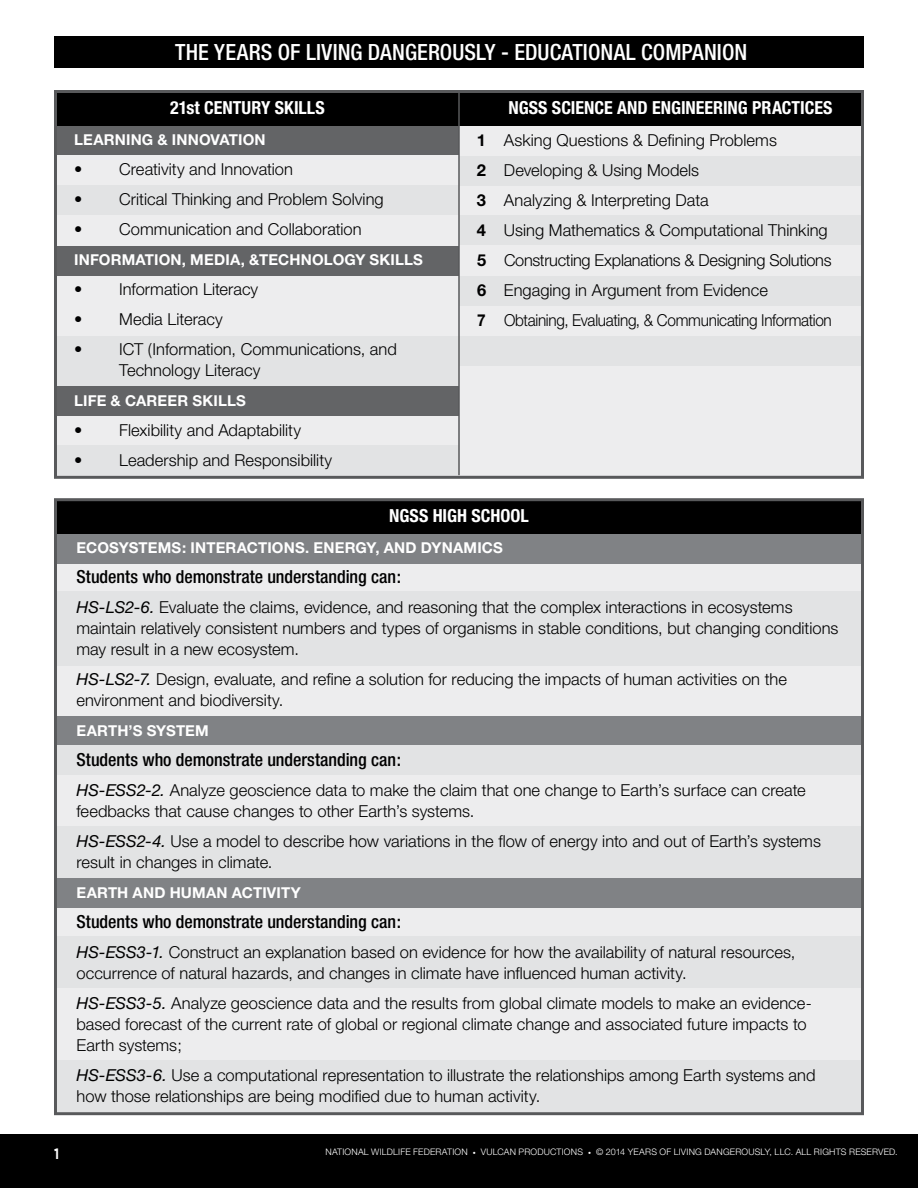
<style>
.page{position:relative;width:918px;height:1188px;background:#fff}
.page>*{position:absolute;margin:0;border:0;box-sizing:border-box;transform-origin:0 0}
.t1{font:500 condensed 22.35px "Helvetica Neue";color:#fff}
.t2{font:500 condensed 18px "Helvetica Neue";color:#000}
.t3{font:700 condensed 18px "Helvetica Neue";color:#fff}
.t4{font:300 16.5px/21px "Helvetica Neue";color:#000}
.t5{font:700 15px "Helvetica Neue";letter-spacing:.01em;color:#fff}
.t6{font:700 15px "Gotham";color:#fff;scale:.8 1}
.t7{font:300 9px "Helvetica Neue";letter-spacing:.02em;color:#fff}
.s1{font-weight:700}
.s2{font-weight:400;font-style:italic}
.s3{font-size:6px}
</style>
<div class="page">
<div style="left:54px;top:92px;width:810px;height:385px;background:#ededee"></div>
<div style="left:54px;top:500px;width:810px;height:612px;background:#ededee"></div>
<div style="left:54px;top:591px;width:810px;height:75px;background:#e2e3e4"></div>
<div style="left:54px;top:826px;width:810px;height:52px;background:#e2e3e4"></div>
<div style="left:54px;top:937px;width:810px;height:51px;background:#e2e3e4"></div>
<div style="left:54px;top:1060px;width:810px;height:52px;background:#e2e3e4"></div>
<div style="left:54px;top:716px;width:810px;height:30px;background:#808285"></div>
<div style="left:54px;top:745px;width:810px;height:30px;background:#e2e3e4"></div>
<div style="left:54px;top:878px;width:810px;height:30px;background:#808285"></div>
<div style="left:54px;top:534px;width:810px;height:30px;background:#808285"></div>
<div style="left:54px;top:185px;width:405px;height:30px;background:#e2e3e4"></div>
<div style="left:54px;top:446px;width:405px;height:30px;background:#e2e3e4"></div>
<div style="left:54px;top:336px;width:405px;height:50px;background:#e2e3e4"></div>
<div style="left:54px;top:246px;width:405px;height:30px;background:#636466"></div>
<div style="left:54px;top:125px;width:405px;height:30px;background:#636466"></div>
<div style="left:54px;top:386px;width:405px;height:30px;background:#636466"></div>
<div style="left:54px;top:91px;width:810px;height:34px;background:#000"></div>
<div style="left:459px;top:156px;width:405px;height:30px;background:#e2e3e4"></div>
<div style="left:459px;top:215px;width:405px;height:30px;background:#e2e3e4"></div>
<div style="left:459px;top:276px;width:405px;height:30px;background:#e2e3e4"></div>
<div style="left:459px;top:336px;width:405px;height:30px;background:#e2e3e4"></div>
<div style="left:54px;top:36px;width:810px;height:32px;background:#000"></div>
<div style="left:54px;top:500px;width:810px;height:34px;background:#000"></div>
<div style="left:54px;top:498px;width:810px;height:617px;border:3px solid #58595b"></div>
<div style="left:54px;top:90px;width:810px;height:389px;border:3px solid #58595b"></div>
<div style="left:0;top:1134px;width:918px;height:54px;background:#000"></div>
<hr style="left:458px;top:91px;width:2px;height:384px;background:#58595b">
<p class="t6" style="left:54px;top:1145px;width:8px">1</p>
<h1 class="t1" style="left:175px;top:38px;width:574px">THE YEARS OF LIVING DANGEROUSLY - EDUCATIONAL COMPANION</h1>
<p class="t3" style="left:170px;top:97px;width:156px">21st CENTURY SKILLS</p>
<p class="t5" style="left:74px;top:130px;width:193px">LEARNING &amp; INNOVATION</p>
<p class="t4" style="left:74px;top:158px;width:220px">• Creativity and Innovation</p>
<p class="t4" style="left:74px;top:188px;width:311px">• Critical Thinking and Problem Solving</p>
<p class="t4" style="left:74px;top:218px;width:289px">• Communication and Collaboration</p>
<p class="t5" style="left:74px;top:250px;width:350px">INFORMATION, MEDIA, &amp;TECHNOLOGY SKILLS</p>
<p class="t4" style="left:74px;top:278px;width:185px">• Information Literacy</p>
<p class="t4" style="left:74px;top:308px;width:150px">• Media Literacy</p>
<p class="t4" style="left:119px;top:338px;width:279px;text-indent:-45px">• ICT (Information, Communications, and<br>Technology Literacy</p>
<p class="t5" style="left:74px;top:391px;width:173px">LIFE &amp; CAREER SKILLS</p>
<p class="t4" style="left:74px;top:419px;width:228px">• Flexibility and Adaptability</p>
<p class="t4" style="left:74px;top:449px;width:259px">• Leadership and Responsibility</p>
<p class="t3" style="left:508px;top:97px;width:326px">NGSS SCIENCE AND ENGINEERING PRACTICES</p>
<p class="t4" style="left:477px;top:125px;width:356px;line-height:30px"><span class="s1">1</span> Asking Questions &amp; Defining Problems<br><span class="s1">2</span> Developing &amp; Using Models<br><span class="s1">3</span> Analyzing &amp; Interpreting Data<br><span class="s1">4</span> Using Mathematics &amp; Computational Thinking <span class="s1">5</span> Constructing Explanations &amp; Designing Solutions <span class="s1">6</span> Engaging in Argument from Evidence<br><span class="s1">7</span> Obtaining, Evaluating, &amp; Communicating Information</p>
<p class="t3" style="left:389px;top:505px;width:141px">NGSS HIGH SCHOOL</p>
<p class="t5" style="left:76px;top:539px;width:428px">ECOSYSTEMS: INTERACTIONS. ENERGY, AND DYNAMICS</p>
<p class="t2" style="left:76px;top:566px;width:326px">Students who demonstrate understanding can:</p>
<p class="t4" style="left:76px;top:597px;width:763px"><span class="s2">HS-LS2-6.</span> Evaluate the claims, evidence, and reasoning that the complex interactions in ecosystems maintain relatively consistent numbers and types of organisms in stable conditions, but changing conditions may result in a new ecosystem.</p>
<p class="t4" style="left:76px;top:669px;width:712px"><span class="s2">HS-LS2-7.</span> Design, evaluate, and refine a solution for reducing the impacts of human activities on the environment and biodiversity.</p>
<p class="t5" style="left:76px;top:722px;width:134px">EARTH’S SYSTEM</p>
<p class="t2" style="left:76px;top:749px;width:326px">Students who demonstrate understanding can:</p>
<p class="t4" style="left:76px;top:780px;width:731px"><span class="s2">HS-ESS2-2.</span> Analyze geoscience data to make the claim that one change to Earth’s surface can create feedbacks that cause changes to other Earth’s systems.</p>
<p class="t4" style="left:76px;top:831px;width:746px"><span class="s2">HS-ESS2-4.</span> Use a model to describe how variations in the flow of energy into and out of Earth’s systems result in changes in climate.</p>
<p class="t5" style="left:76px;top:884px;width:226px">EARTH AND HUMAN ACTIVITY</p>
<p class="t2" style="left:76px;top:911px;width:326px">Students who demonstrate understanding can:</p>
<p class="t4" style="left:76px;top:942px;width:720px"><span class="s2">HS-ESS3-1.</span> Construct an explanation based on evidence for how the availability of natural resources, occurrence of natural hazards, and changes in climate have influenced human activity.</p>
<p class="t4" style="left:76px;top:993px;width:737px"><span class="s2">HS-ESS3-5.</span> Analyze geoscience data and the results from global climate models to make an evidence&shy;based forecast of the current rate of global or regional climate change and associated future impacts to<br>Earth systems;</p>
<p class="t4" style="left:76px;top:1065px;width:741px"><span class="s2">HS-ESS3-6.</span> Use a computational representation to illustrate the relationships among Earth systems and how those relationships are being modified due to human activity.</p>
<p class="t7" style="left:325px;top:1146px;width:574px">NATIONAL WILDLIFE FEDERATION <span class="s3">•</span> VULCAN PRODUCTIONS <span class="s3">•</span> © 2014 YEARS OF LIVING DANGEROUSLY, LLC. ALL RIGHTS RESERVED.</p>
</div>
